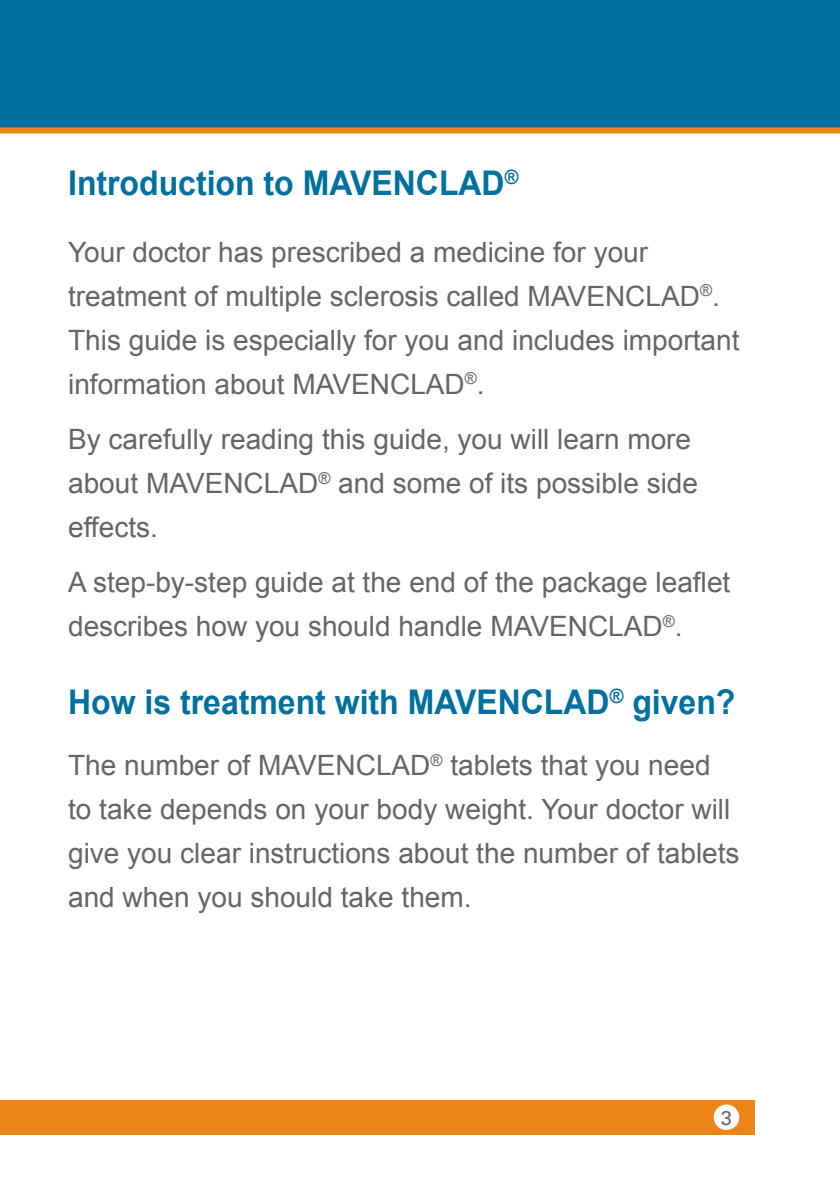
<style>
.page{position:relative;width:840px;height:1191px;background:#fff}
.page>*{position:absolute;margin:0;border:0;box-sizing:border-box;transform-origin:0 0}
.t1{font:700 34px "Arial";color:#00709e;scale:.94 1}
.t2{font:28px/44px "Arial";color:#656467}
.t3{font:20px "Univers LT Std";color:#656467}
</style>
<div class="page">
<div style="left:0;top:0;width:839px;height:133px;background:#00709e"></div>
<div style="left:0;top:1100px;width:754px;height:34px;background:#ed8516"></div>
<div style="left:713px;top:1104px;width:25px;height:26px;background:#fff;border-radius:50%"></div>
<p class="t1" style="left:68px;top:160px;width:480px">Introduction to MAVENCLAD<sup>®</sup></p>
<p class="t2" style="left:68px;top:230px;width:672px">Your doctor has prescribed a medicine for your treatment of multiple sclerosis called MAVENCLAD<sup>®</sup>.<br>This guide is especially for you and includes important information about MAVENCLAD<sup>®</sup>.</p>
<p class="t2" style="left:68px;top:417px;width:631px">By carefully reading this guide, you will learn more about MAVENCLAD<sup>®</sup> and some of its possible side effects.</p>
<p class="t2" style="left:68px;top:561px;width:663px">A step-by-step guide at the end of the package leaflet describes how you should handle MAVENCLAD<sup>®</sup>.</p>
<p class="t1" style="left:68px;top:680px;width:711px">How is treatment with MAVENCLAD<sup>®</sup> given?</p>
<p class="t2" style="left:68px;top:743px;width:672px">The number of MAVENCLAD<sup>®</sup> tablets that you need to take depends on your body weight. Your doctor will give you clear instructions about the number of tablets and when you should take them.</p>
<p class="t3" style="left:720px;top:1105px;width:13px">3</p>
</div>
